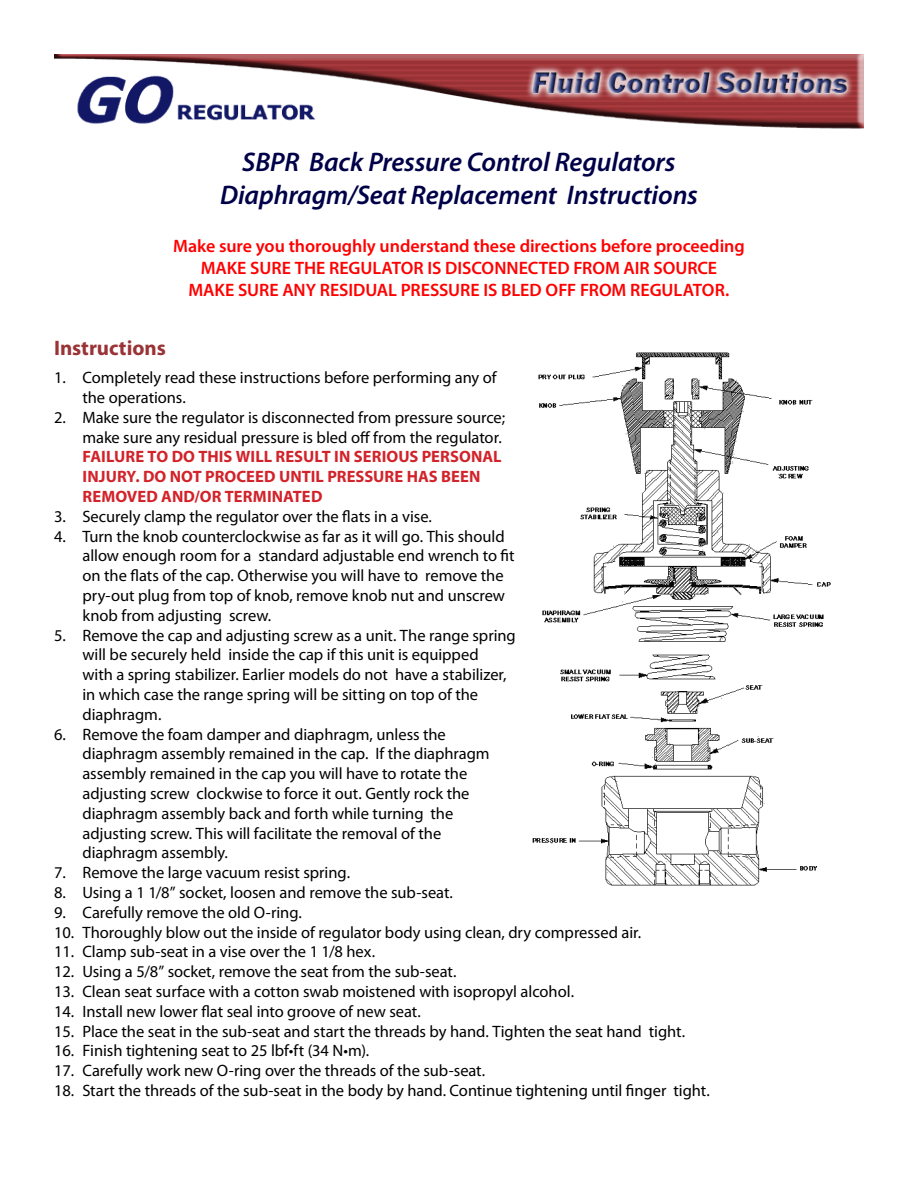
<style>
.page{position:relative;width:918px;height:1188px;background:#fff}
.page>*{position:absolute;margin:0;border:0;box-sizing:border-box;transform-origin:0 0}
.t1{font:italic 600 27px/32.4px "Myriad Pro";letter-spacing:-.005em;color:#000048;text-align:center}
.t2{font:700 21px "Myriad Pro";color:#9a3336}
.t3{font:600 18px/21.6px "Myriad Pro";letter-spacing:-.005em;color:#f00;text-align:center}
.t4{font:16.5px/19.8px "Myriad Pro";letter-spacing:-.005em;color:#000}
.t5{font:700 16.5px/19.8px "Myriad Pro";letter-spacing:.005em;color:#d2232a}
</style>
<div class="page">
<img style="left:54px;top:54px;width:810px;height:75px">
<img style="left:533px;top:352px;width:298px;height:534px">
<h1 class="t1" style="left:220px;top:146px;width:479px">SBPR Back Pressure Control Regulators<br>Diaphragm/Seat Replacement Instructions</h1>
<p class="t3" style="left:173px;top:235px;width:573px">Make sure you thoroughly understand these directions before proceeding<br>MAKE SURE THE REGULATOR IS DISCONNECTED FROM AIR SOURCE<br>MAKE SURE ANY RESIDUAL PRESSURE IS BLED OFF FROM REGULATOR.</p>
<p class="t2" style="left:54px;top:334px;width:113px">Instructions</p>
<p class="t4" style="left:82px;top:367px;width:424px">Completely read these instructions before performing any of the operations.<br>Make sure the regulator is disconnected from pressure source; make sure any residual pressure is bled off from the regulator.</p>
<p class="t5" style="left:82px;top:446px;width:421px">FAILURE TO DO THIS WILL RESULT IN SERIOUS PERSONAL<br>INJURY. DO NOT PROCEED UNTIL PRESSURE HAS BEEN<br>REMOVED AND/OR TERMINATED</p>
<p class="t4" style="left:82px;top:506px;width:629px">Securely clamp the regulator over the flats in a vise.<br>Turn the knob counterclockwise as far as it will go. This should<br>allow enough room for a standard adjustable end wrench to fit<br>on the flats of the cap. Otherwise you will have to remove the<br>pry-out plug from top of knob, remove knob nut and unscrew<br>knob from adjusting screw.<br>Remove the cap and adjusting screw as a unit. The range spring<br>will be securely held inside the cap if this unit is equipped<br>with a spring stabilizer. Earlier models do not have a stabilizer,<br>in which case the range spring will be sitting on top of the<br>diaphragm.<br>Remove the foam damper and diaphragm, unless the<br>diaphragm assembly remained in the cap. If the diaphragm<br>assembly remained in the cap you will have to rotate the<br>adjusting screw clockwise to force it out. Gently rock the<br>diaphragm assembly back and forth while turning the<br>adjusting screw. This will facilitate the removal of the<br>diaphragm assembly.<br>Remove the large vacuum resist spring.<br>Using a 1 1/8” socket, loosen and remove the sub-seat.<br>Carefully remove the old O-ring.<br>Thoroughly blow out the inside of regulator body using clean, dry compressed air.<br>Clamp sub-seat in a vise over the 1 1/8 hex.<br>Using a 5/8” socket, remove the seat from the sub-seat.<br>Clean seat surface with a cotton swab moistened with isopropyl alcohol.<br>Install new lower flat seal into groove of new seat.<br>Place the seat in the sub-seat and start the threads by hand. Tighten the seat hand tight.<br>Finish tightening seat to 25 lbf•ft (34 N•m).<br>Carefully work new O-ring over the threads of the sub-seat.<br>Start the threads of the sub-seat in the body by hand. Continue tightening until finger tight.</p>
<p class="t4" style="left:54px;top:367px;width:13px">1.</p>
<p class="t4" style="left:54px;top:407px;width:13px">2.</p>
<p class="t4" style="left:54px;top:506px;width:13px">3.<br>4.</p>
<p class="t4" style="left:54px;top:625px;width:13px">5.</p>
<p class="t4" style="left:54px;top:724px;width:13px">6.</p>
<p class="t4" style="left:54px;top:862px;width:22px">7.<br>8.<br>9.<br>10.<br>11.<br>12.<br>13.<br>14.<br>15.<br>16.<br>17.<br>18.</p>
</div>
